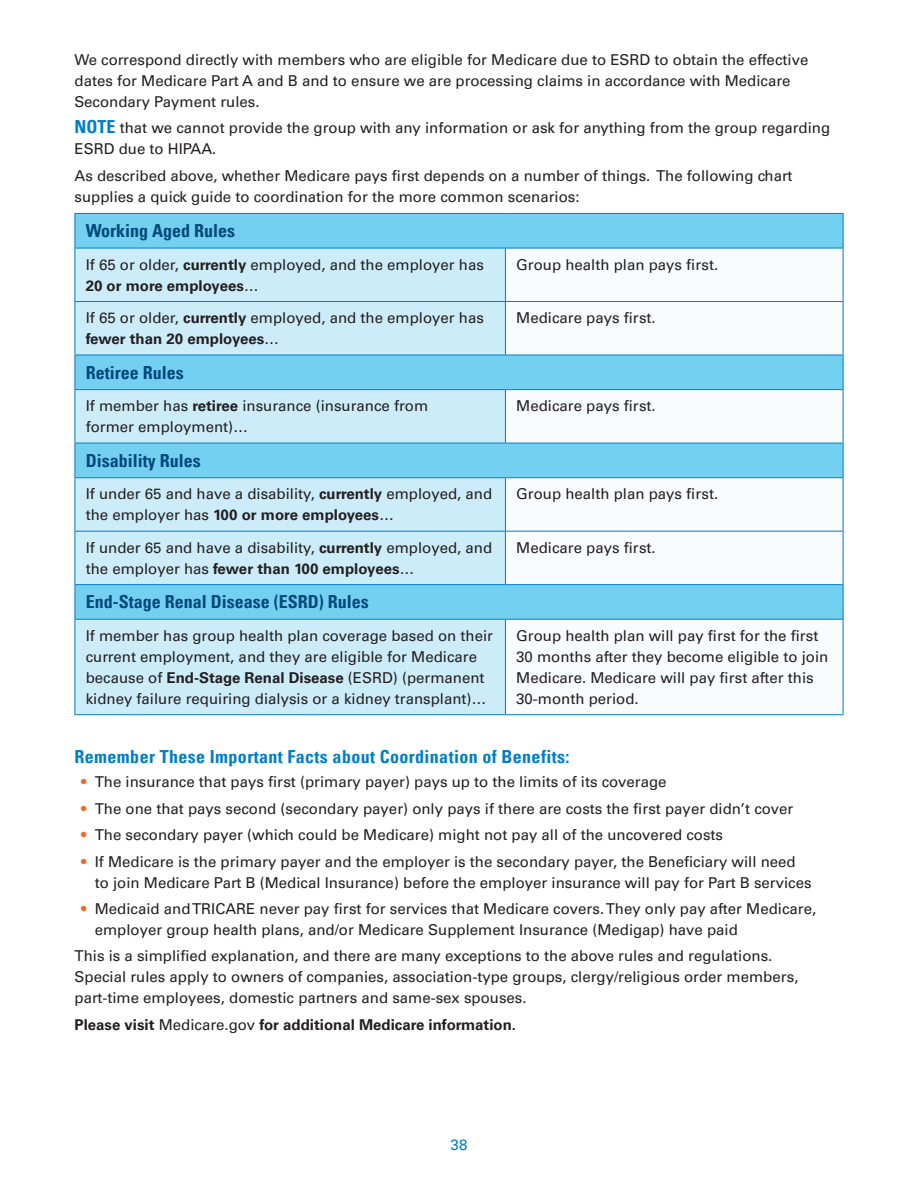
<style>
.page{position:relative;width:918px;height:1188px;background:#fff}
.page>*{position:absolute;margin:0;border:0;box-sizing:border-box;transform-origin:0 0}
.table_header_dk_blue{font:700 condensed 18px "Univers LT Pro";color:#00497b}
.bold_blue_text_SMALL{font:700 condensed 18px "Univers LT Pro";letter-spacing:.02em;color:#007ec5}
.text{font:15px/21px "Univers LT Pro 55 Roman";color:#231f20}
.text-2{font:700 15px "Univers LT Pro 65";color:#231f20}
.t1{font:15px "Univers LT Pro 55 Roman";color:#007ec5}
.s1{font-family:"Univers LT Pro";font-weight:700;font-stretch:condensed;font-size:18px;color:#007ec5}
.s2{font-family:"Univers LT Pro 65";font-weight:700}
.s3{color:#eb6c23}
.s4{font-family:"Univers LT Pro 55 Roman";font-weight:400}
</style>
<div class="page">
<div style="left:76px;top:214px;width:767px;height:34px;background:#74d0f1"></div>
<svg style="left:76px;top:249px;width:429px;height:465px;background:#b7e5f7"></svg>
<svg style="left:505px;top:249px;width:338px;height:465px"></svg>
<hr style="left:75px;top:213px;width:430px;height:1px;background:#007ec5">
<hr style="left:75px;top:214px;width:1px;height:34px;background:#007ec5">
<hr style="left:505px;top:213px;width:338px;height:1px;background:#007ec5">
<hr style="left:843px;top:214px;width:1px;height:34px;background:#007ec5">
<hr style="left:75px;top:248px;width:430px;height:1px;background:#007ec5">
<hr style="left:75px;top:248px;width:1px;height:53px;background:#007ec5">
<hr style="left:505px;top:248px;width:338px;height:1px;background:#007ec5">
<hr style="left:505px;top:248px;width:1px;height:53px;background:#007ec5">
<hr style="left:843px;top:248px;width:1px;height:53px;background:#007ec5">
<hr style="left:75px;top:301px;width:430px;height:1px;background:#007ec5">
<hr style="left:75px;top:302px;width:1px;height:53px;background:#007ec5">
<hr style="left:505px;top:301px;width:338px;height:1px;background:#007ec5">
<hr style="left:505px;top:302px;width:1px;height:53px;background:#007ec5">
<hr style="left:843px;top:302px;width:1px;height:53px;background:#007ec5">
<hr style="left:75px;top:355px;width:430px;height:1px;background:#007ec5">
<hr style="left:75px;top:355px;width:1px;height:34px;background:#007ec5">
<hr style="left:505px;top:355px;width:338px;height:1px;background:#007ec5">
<hr style="left:843px;top:355px;width:1px;height:34px;background:#007ec5">
<hr style="left:75px;top:389px;width:430px;height:1px;background:#007ec5">
<hr style="left:75px;top:390px;width:1px;height:53px;background:#007ec5">
<hr style="left:505px;top:389px;width:338px;height:1px;background:#007ec5">
<hr style="left:505px;top:390px;width:1px;height:53px;background:#007ec5">
<hr style="left:843px;top:390px;width:1px;height:53px;background:#007ec5">
<hr style="left:75px;top:443px;width:430px;height:1px;background:#007ec5">
<hr style="left:75px;top:443px;width:1px;height:34px;background:#007ec5">
<hr style="left:505px;top:443px;width:338px;height:1px;background:#007ec5">
<hr style="left:843px;top:443px;width:1px;height:34px;background:#007ec5">
<hr style="left:75px;top:477px;width:430px;height:1px;background:#007ec5">
<hr style="left:75px;top:478px;width:1px;height:53px;background:#007ec5">
<hr style="left:505px;top:477px;width:338px;height:1px;background:#007ec5">
<hr style="left:505px;top:478px;width:1px;height:53px;background:#007ec5">
<hr style="left:843px;top:478px;width:1px;height:53px;background:#007ec5">
<hr style="left:75px;top:531px;width:430px;height:1px;background:#007ec5">
<hr style="left:75px;top:532px;width:1px;height:52px;background:#007ec5">
<hr style="left:505px;top:531px;width:338px;height:1px;background:#007ec5">
<hr style="left:505px;top:532px;width:1px;height:52px;background:#007ec5">
<hr style="left:843px;top:532px;width:1px;height:52px;background:#007ec5">
<hr style="left:75px;top:584px;width:430px;height:1px;background:#007ec5">
<hr style="left:75px;top:585px;width:1px;height:34px;background:#007ec5">
<hr style="left:505px;top:584px;width:338px;height:1px;background:#007ec5">
<hr style="left:843px;top:585px;width:1px;height:34px;background:#007ec5">
<hr style="left:75px;top:619px;width:430px;height:1px;background:#007ec5">
<hr style="left:75px;top:620px;width:1px;height:94px;background:#007ec5">
<hr style="left:505px;top:619px;width:338px;height:1px;background:#007ec5">
<hr style="left:505px;top:620px;width:1px;height:94px;background:#007ec5">
<hr style="left:843px;top:620px;width:1px;height:94px;background:#007ec5">
<hr style="left:75px;top:714px;width:430px;height:1px;background:#007ec5">
<hr style="left:505px;top:714px;width:338px;height:1px;background:#007ec5">
<p class="text" style="left:75px;top:48px;width:736px">We correspond directly with members who are eligible for Medicare due to ESRD to obtain the effective dates for Medicare Part A and B and to ensure we are processing claims in accordance with Medicare<br>Secondary Payment rules.</p>
<p class="text" style="left:75px;top:117px;width:757px"><span class="s1">NOTE</span> that we cannot provide the group with any information or ask for anything from the group regarding<br>ESRD due to HIPAA.</p>
<p class="text" style="left:75px;top:164px;width:719px">As described above, whether Medicare pays first depends on a number of things. The following chart supplies a quick guide to coordination for the more common scenarios:</p>
<p class="table_header_dk_blue" style="left:86px;top:220px;width:151px">Working Aged Rules</p>
<p class="text" style="left:86px;top:253px;width:400px">If 65 or older, <span class="s2">currently</span> employed, and the employer has<br><span class="s2">20 or more employees</span>…</p>
<p class="text" style="left:516px;top:253px;width:203px">Group health plan pays first.</p>
<p class="text" style="left:86px;top:307px;width:400px">If 65 or older, <span class="s2">currently</span> employed, and the employer has <span class="s2">fewer than 20 employees</span>…</p>
<p class="text" style="left:516px;top:307px;width:141px">Medicare pays first.</p>
<p class="table_header_dk_blue" style="left:86px;top:361px;width:100px">Retiree Rules</p>
<p class="text" style="left:86px;top:395px;width:344px">If member has <span class="s2">retiree</span> insurance (insurance from former employment)…</p>
<p class="text" style="left:516px;top:395px;width:141px">Medicare pays first.</p>
<p class="table_header_dk_blue" style="left:86px;top:449px;width:117px">Disability Rules</p>
<p class="text" style="left:86px;top:483px;width:408px">If under 65 and have a disability, <span class="s2">currently</span> employed, and the employer has <span class="s2">100 or more employees</span>…</p>
<p class="text" style="left:516px;top:483px;width:203px">Group health plan pays first.</p>
<p class="text" style="left:86px;top:536px;width:408px">If under 65 and have a disability, <span class="s2">currently</span> employed, and the employer has <span class="s2">fewer than 100 employees</span>…</p>
<p class="text" style="left:516px;top:536px;width:141px">Medicare pays first.</p>
<p class="table_header_dk_blue" style="left:86px;top:591px;width:285px">End-Stage Renal Disease (ESRD) Rules</p>
<p class="text" style="left:86px;top:624px;width:409px">If member has group health plan coverage based on their current employment, and they are eligible for Medicare because of <span class="s2">End-Stage Renal Disease</span> (ESRD) (permanent kidney failure requiring dialysis or a kidney transplant)…</p>
<p class="text" style="left:516px;top:624px;width:314px">Group health plan will pay first for the first 30 months after they become eligible to join Medicare. Medicare will pay first after this 30-month period.</p>
<p class="bold_blue_text_SMALL" style="left:75px;top:746px;width:496px">Remember These Important Facts about Coordination of Benefits:</p>
<p class="text" style="left:81px;top:771px;width:587px"><span class="s3">•</span> The insurance that pays first (primary payer) pays up to the limits of its coverage</p>
<p class="text" style="left:81px;top:797px;width:714px"><span class="s3">•</span> The one that pays second (secondary payer) only pays if there are costs the first payer didn’t cover</p>
<p class="text" style="left:81px;top:824px;width:643px"><span class="s3">•</span> The secondary payer (which could be Medicare) might not pay all of the uncovered costs</p>
<p class="text" style="left:95px;top:850px;width:718px;text-indent:-14px"><span class="s3">•</span> If Medicare is the primary payer and the employer is the secondary payer, the Beneficiary will need to join Medicare Part B (Medical Insurance) before the employer insurance will pay for Part B services</p>
<p class="text" style="left:95px;top:898px;width:723px;text-indent:-14px"><span class="s3">•</span> Medicaid and TRICARE never pay first for services that Medicare covers. They only pay after Medicare, employer group health plans, and/or Medicare Supplement Insurance (Medigap) have paid</p>
<p class="text" style="left:75px;top:945px;width:726px">This is a simplified explanation, and there are many exceptions to the above rules and regulations.<br>Special rules apply to owners of companies, association-type groups, clergy/religious order members, part-time employees, domestic partners and same-sex spouses.</p>
<p class="text-2" style="left:75px;top:1014px;width:443px">Please visit <span class="s4">Medicare.gov</span> for additional Medicare information.</p>
<p class="t1" style="left:451px;top:1135px;width:18px">38</p>
</div>
